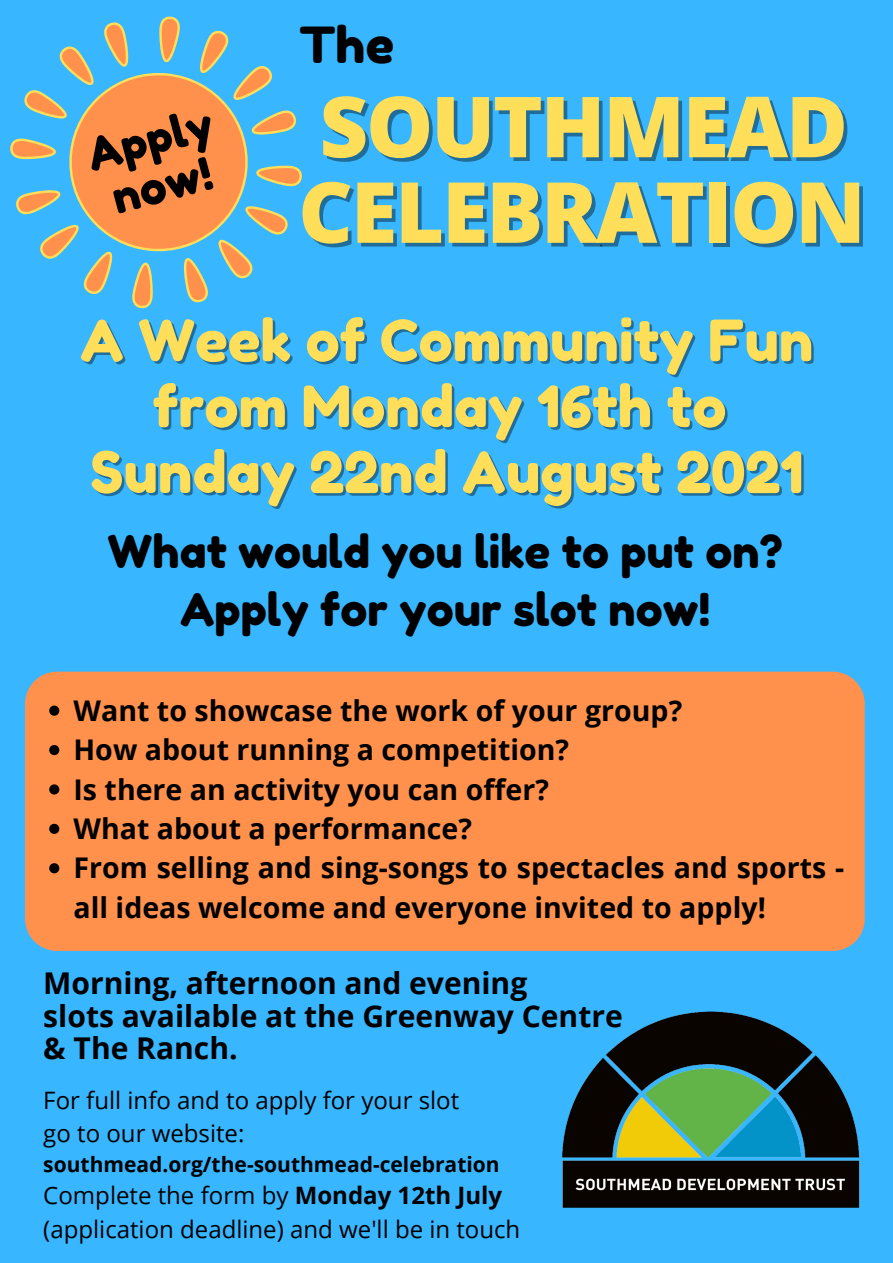
<style>
.page{position:relative;width:893px;height:1263px;background:#38b6ff}
.page>*{position:absolute;margin:0;border:0;box-sizing:border-box;transform-origin:0 0}
.t1{font:800 84.38px/85.5px "Open Sans";letter-spacing:-.025em;color:#ffde59}
.t2{font:57px/65.8px "Fredoka One";color:#ffde59;text-align:center}
.t3{font:49.65px "Fredoka One";color:#000}
.t4{font:45px "Fredoka One";color:#000}
.t5{font:700 30px "Open Sans";color:#000}
.t6{font:700 28.5px/39.4px "Open Sans";color:#000}
.t7{font:24px "Open Sans";color:#000}
.t8{font:700 21px "Open Sans";color:#000}
.s1{font-weight:700}
</style>
<div class="page">
<svg style="left:10px;top:16px;width:292px;height:293px"></svg>
<img style="left:562px;top:1011px;width:298px;height:197px">
<div style="left:25px;top:672px;width:839px;height:279px;background:#ff914d;border-radius:32px"></div>
<svg style="left:49px;top:706px;width:10px;height:10px"></svg>
<svg style="left:49px;top:745px;width:10px;height:10px"></svg>
<svg style="left:49px;top:784px;width:10px;height:10px"></svg>
<svg style="left:49px;top:824px;width:10px;height:10px"></svg>
<svg style="left:49px;top:863px;width:10px;height:10px"></svg>
<p class="t4" style="left:80px;top:129px;width:130px;rotate:-15deg">Apply</p>
<p class="t4" style="left:106px;top:172px;width:104px;rotate:-15deg">now!</p>
<p class="t3" style="left:299px;top:15px;width:96px">The</p>
<p class="t1" style="left:298px;top:82px;width:569px">SOUTHMEAD<br>CELEBRATION</p>
<p class="t2" style="left:80px;top:307px;width:735px">A Week of Community Fun from Monday 16th to</p>
<p class="t2" style="left:90px;top:439px;width:715px">Sunday 22nd August 2021</p>
<p class="t4" style="left:108px;top:524px;width:677px">What would you like to put on?</p>
<p class="t4" style="left:180px;top:582px;width:532px">Apply for your slot now!</p>
<p class="t6" style="left:73px;top:690px;width:610px">Want to showcase the work of your group?</p>
<p class="t6" style="left:73px;top:729px;width:497px">How about running a competition?</p>
<p class="t6" style="left:73px;top:769px;width:477px">Is there an activity you can offer?</p>
<p class="t6" style="left:73px;top:808px;width:400px">What about a performance?</p>
<p class="t6" style="left:73px;top:848px;width:772px">From selling and sing-songs to spectacles and sports - all ideas welcome and everyone invited to apply!</p>
<p class="t5" style="left:43px;top:962px;width:485px">Morning, afternoon and evening</p>
<p class="t5" style="left:43px;top:994px;width:581px">slots available at the Greenway Centre</p>
<p class="t5" style="left:43px;top:1027px;width:196px">&amp; The Ranch.</p>
<p class="t7" style="left:43px;top:1083px;width:417px">For full info and to apply for your slot</p>
<p class="t7" style="left:43px;top:1116px;width:203px">go to our website:</p>
<p class="t8" style="left:43px;top:1149px;width:458px">southmead.org/the-southmead-celebration</p>
<p class="t7" style="left:43px;top:1179px;width:460px">Complete the form by <span class="s1">Monday 12th July</span></p>
<p class="t7" style="left:43px;top:1212px;width:478px">(application deadline) and we'll be in touch</p>
</div>
